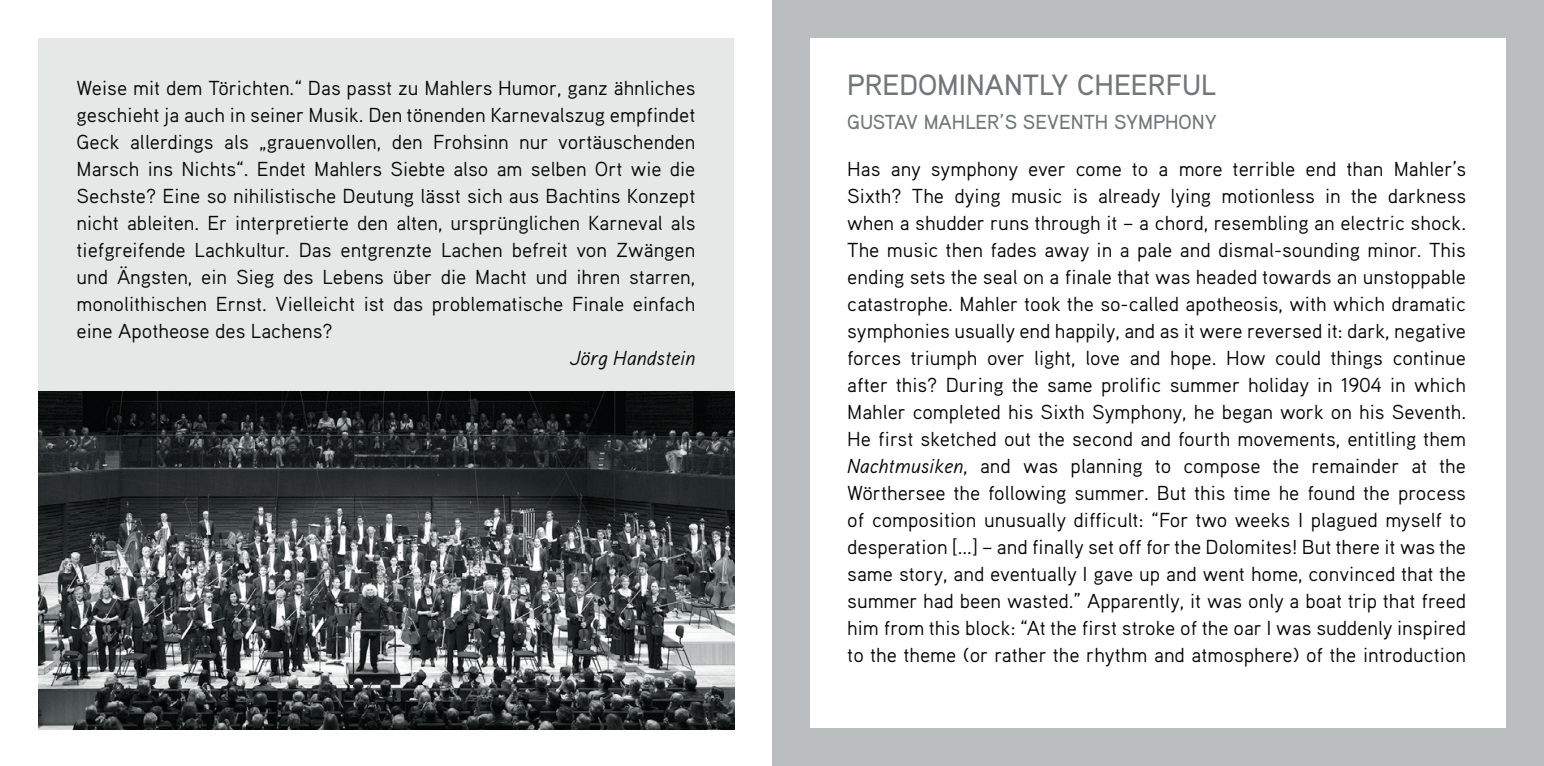
<style>
.page{position:relative;width:1544px;height:766px;background:#fff}
.page>*{position:absolute;margin:0;border:0;box-sizing:border-box;transform-origin:0 0}
.t1{font:500 29.25px "Aaux Pro";color:#717677}
.t2{font:20.25px/27px "Aaux Pro";color:#040506;text-align:justify}
.t3{font:500 20.25px "Aaux Pro";color:#717677}
.t4{font:italic 20.25px "Aaux Pro";color:#040506}
.s1{font-style:italic}
</style>
<div class="page">
<div style="left:772px;top:0;width:771px;height:765px;background:#babebf"></div>
<div style="left:810px;top:38px;width:695px;height:689px;background:#fff"></div>
<div style="left:38px;top:38px;width:695px;height:689px;background:#e5e8e7"></div>
<img style="left:38px;top:392px;width:696px;height:337px">
<p class="t2" style="left:77px;top:73px;width:620px">Weise mit dem Törichten.“ Das passt zu Mahlers Humor, ganz ähnliches geschieht ja auch in seiner Musik. Den tönenden Karnevalszug empfindet Geck allerdings als „grauenvollen, den Frohsinn nur vortäuschenden Marsch ins Nichts“. Endet Mahlers Siebte also am selben Ort wie die Sechste? Eine so nihilistische Deutung lässt sich aus Bachtins Konzept nicht ableiten. Er interpretierte den alten, ursprünglichen Karneval als tiefgreifende Lachkultur. Das entgrenzte Lachen befreit von Zwängen und Ängsten, ein Sieg des Lebens über die Macht und ihren starren, monolithischen Ernst. Vielleicht ist das problematische Finale einfach eine Apotheose des Lachens?</p>
<p class="t4" style="left:570px;top:344px;width:127px">Jörg Handstein</p>
<h1 class="t1" style="left:847px;top:66px;width:370px">PREDOMINANTLY CHEERFUL</h1>
<p class="t3" style="left:847px;top:109px;width:371px">GUSTAV MAHLER’S SEVENTH SYMPHONY</p>
<p class="t2" style="left:847px;top:154px;width:620px">Has any symphony ever come to a more terrible end than Mahler’s Sixth? The dying music is already lying motionless in the darkness when a shudder runs through it – a chord, resembling an electric shock.<br>The music then fades away in a pale and dismal-sounding minor. This ending sets the seal on a finale that was headed towards an unstoppable catastrophe. Mahler took the so-called apotheosis, with which dramatic symphonies usually end happily, and as it were reversed it: dark, negative forces triumph over light, love and hope. How could things continue after this? During the same prolific summer holiday in 1904 in which Mahler completed his Sixth Symphony, he began work on his Seventh.<br>He first sketched out the second and fourth movements, entitling them <span class="s1">Nachtmusiken</span>, and was planning to compose the remainder at the Wörthersee the following summer. But this time he found the process of composition unusually difficult: “For two weeks I plagued myself to desperation [...] – and finally set off for the Dolomites! But there it was the same story, and eventually I gave up and went home, convinced that the summer had been wasted.” Apparently, it was only a boat trip that freed him from this block: “At the first stroke of the oar I was suddenly inspired to the theme (or rather the rhythm and atmosphere) of the introduction</p>
</div>
